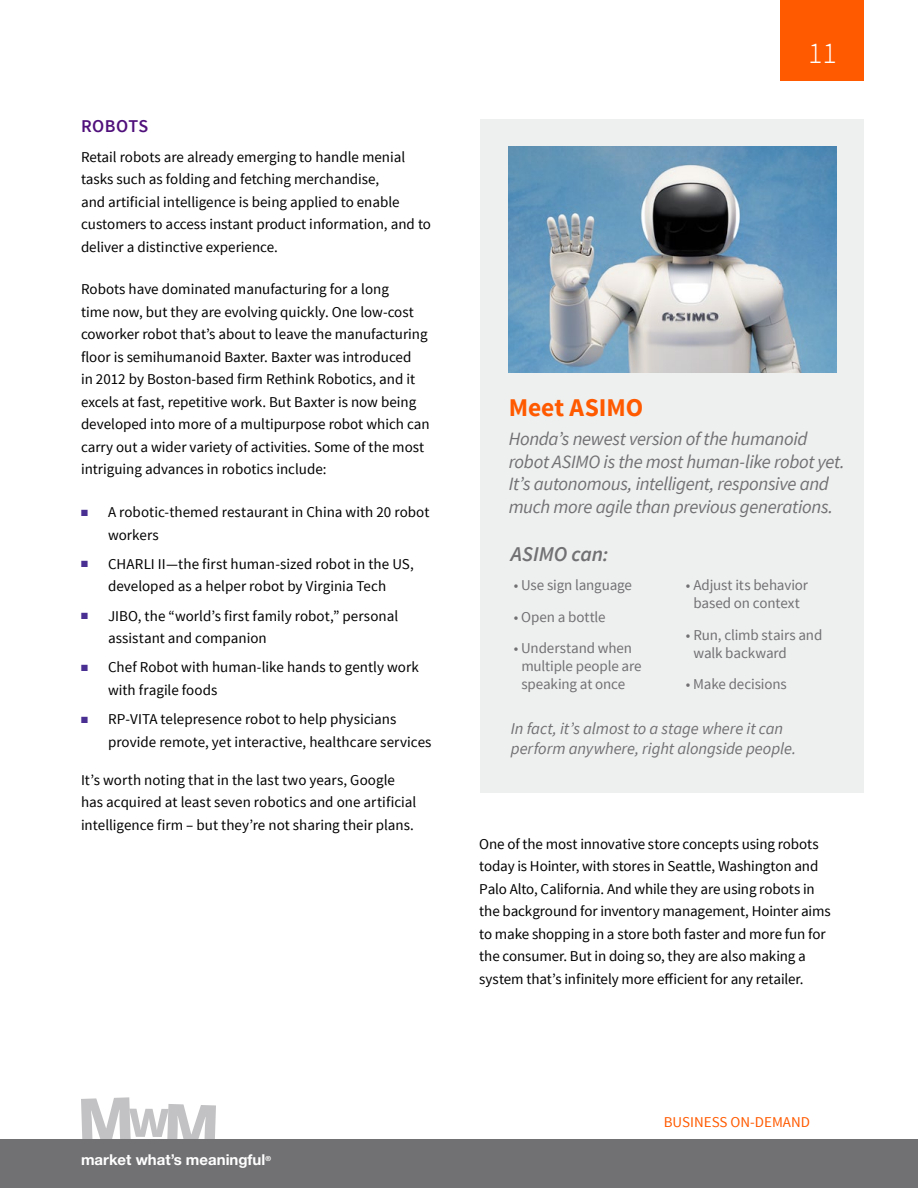
<style>
.page{position:relative;width:918px;height:1188px;background:#fff}
.page>*{position:absolute;margin:0;border:0;box-sizing:border-box;transform-origin:0 0}
.t1{font:300 30px "Source Sans Pro";color:#fff}
.t2{font:700 25.5px "Source Sans Pro";color:#ff5a00}
.t3{font:italic 600 21px "Source Sans Pro";color:#717073}
.t4{font:italic 18.75px/22.5px "Source Sans Pro";letter-spacing:-.02em;color:#717073}
.t5{font:600 18px "Source Sans Pro";letter-spacing:.03em;color:#50107b}
.t6{font:italic 16.5px/19.8px "Source Sans Pro";letter-spacing:-.005em;color:#717073}
.t7{font:15px/22.5px "Source Sans Pro";color:#000}
.t8{font:15px/18px "Source Sans Pro";letter-spacing:-.01em;color:#717073}
.t9{font:700 15px "Helvetica Neue";color:#fff}
.t10{font:15px "Source Sans Pro";color:#ff5a00}
.s1{color:#492f92}
</style>
<div class="page">
<svg style="left:81px;top:1097px;width:135px;height:43px"></svg>
<div style="left:0;top:1140px;width:918px;height:48px;background:#717073"></div>
<div style="left:781px;top:0;width:83px;height:81px;background:#ff5a00"></div>
<div style="left:481px;top:119px;width:383px;height:674px;background:#eeefef"></div>
<img style="left:509px;top:146px;width:328px;height:226px">
<p class="t5" style="left:81px;top:115px;width:69px">ROBOTS</p>
<p class="t7" style="left:81px;top:146px;width:352px">Retail robots are already emerging to handle menial tasks such as folding and fetching merchandise,<br>and artificial intelligence is being applied to enable customers to access instant product information, and to deliver a distinctive experience.</p>
<p class="t7" style="left:81px;top:278px;width:350px">Robots have dominated manufacturing for a long<br>time now, but they are evolving quickly. One low-cost coworker robot that’s about to leave the manufacturing floor is semihumanoid Baxter. Baxter was introduced<br>in 2012 by Boston-based firm Rethink Robotics, and it excels at fast, repetitive work. But Baxter is now being developed into more of a multipurpose robot which can carry out a wider variety of activities. Some of the most intriguing advances in robotics include:</p>
<p class="t7" style="left:108px;top:501px;width:323px;text-indent:-27px"><span class="s1">■</span> A robotic-themed restaurant in China with 20 robot workers</p>
<p class="t7" style="left:81px;top:553px;width:334px;text-align:center"><span class="s1">■</span> CHARLI II—the first human-sized robot in the US, developed as a helper robot by Virginia Tech</p>
<p class="t7" style="left:108px;top:605px;width:292px;text-indent:-27px"><span class="s1">■</span> JIBO, the “world’s first family robot,” personal assistant and companion</p>
<p class="t7" style="left:108px;top:656px;width:312px;text-indent:-27px"><span class="s1">■</span> Chef Robot with human-like hands to gently work with fragile foods</p>
<p class="t7" style="left:108px;top:708px;width:325px;text-indent:-27px"><span class="s1">■</span> RP-VITA telepresence robot to help physicians provide remote, yet interactive, healthcare services</p>
<p class="t7" style="left:81px;top:769px;width:337px">It’s worth noting that in the last two years, Google has acquired at least seven robotics and one artificial intelligence firm – but they’re not sharing their plans.</p>
<h2 class="t2" style="left:509px;top:391px;width:136px">Meet ASIMO</h2>
<h1 class="t1" style="left:808px;top:35px;width:30px">11</h1>
<p class="t4" style="left:509px;top:428px;width:338px">Honda’s newest version of the humanoid robot ASIMO is the most human-like robot yet.<br>It’s autonomous, intelligent, responsive and much more agile than previous generations.</p>
<h3 class="t3" style="left:511px;top:541px;width:99px">ASIMO can:</h3>
<p class="t8" style="left:686px;top:576px;width:124px;text-align:center">• Adjust its behavior based on context</p>
<p class="t8" style="left:693px;top:626px;width:130px;text-indent:-8px">• Run, climb stairs and walk backward</p>
<p class="t8" style="left:686px;top:675px;width:102px">• Make decisions</p>
<p class="t6" style="left:511px;top:719px;width:287px">In fact, it’s almost to a stage where it can perform anywhere, right alongside people.</p>
<p class="t8" style="left:514px;top:576px;width:120px">• Use sign language</p>
<p class="t8" style="left:514px;top:608px;width:93px">• Open a bottle</p>
<p class="t8" style="left:521px;top:639px;width:122px;text-indent:-8px">• Understand when multiple people are speaking at once</p>
<p class="t7" style="left:479px;top:833px;width:353px">One of the most innovative store concepts using robots today is Hointer, with stores in Seattle, Washington and Palo Alto, California. And while they are using robots in the background for inventory management, Hointer aims to make shopping in a store both faster and more fun for the consumer. But in doing so, they are also making a system that’s infinitely more efficient for any retailer.</p>
<p class="t9" style="left:81px;top:1150px;width:191px">market what’s meaningful<sup>®</sup></p>
<p class="t10" style="left:664px;top:1113px;width:148px">BUSINESS ON-DEMAND</p>
</div>
